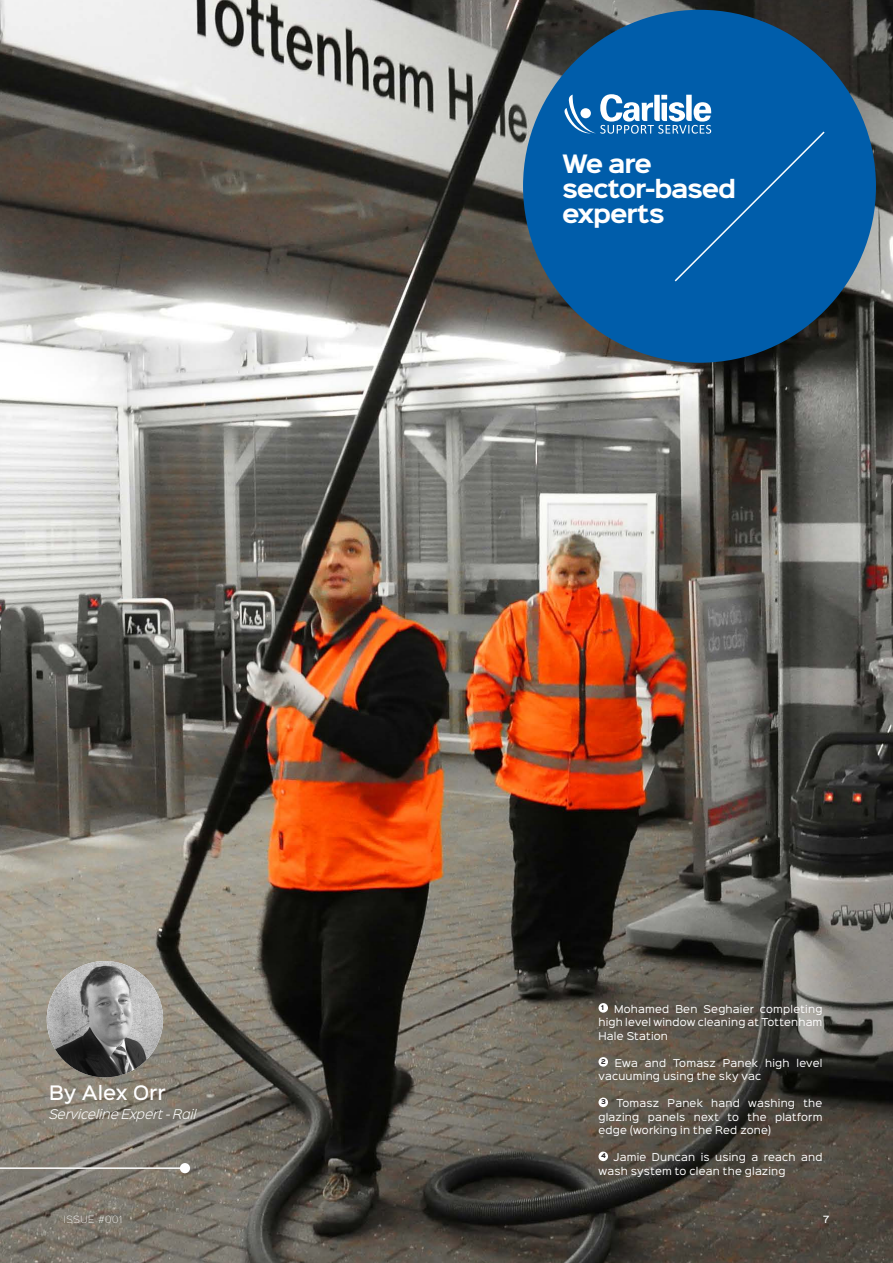
<style>
.page{position:relative;width:893px;height:1263px;background:#fff}
.page>*{position:absolute;margin:0;border:0;box-sizing:border-box;transform-origin:0 0}
.t1{font:700 22.8px "Sinkin Sans 700";letter-spacing:-.055em;color:#fff}
.t2{font:500 18px "Sinkin Sans 500";color:#fff}
.t3{font:italic 300 12px "Sinkin Sans 300";letter-spacing:.01em;color:#fff}
.t4{font:9.75px/13.5px "Sinkin Sans 400";letter-spacing:.02em;color:#fff;text-align:justify}
.t5{font:9px "Sinkin Sans 200 X Light";letter-spacing:.075em;color:#fff}
.t6{font:500 9px "Sinkin Sans 500";color:#fff}
.t7{font:700 6px "Sinkin Sans 700";color:#231f20}
</style>
<div class="page">
<img style="left:0;top:0;width:893px;height:1263px">
<hr style="left:0;top:1167px;width:183px;height:2px;background:#fff">
<div style="left:180px;top:1163px;width:10px;height:10px;background:#fff;border-radius:50%"></div>
<div style="left:598px;top:1003px;width:10px;height:10px;background:#fff;border-radius:50%"></div>
<div style="left:598px;top:1057px;width:10px;height:10px;background:#fff;border-radius:50%"></div>
<div style="left:598px;top:1097px;width:10px;height:10px;background:#fff;border-radius:50%"></div>
<div style="left:598px;top:1151px;width:10px;height:10px;background:#fff;border-radius:50%"></div>
<div style="left:523px;top:10px;width:353px;height:353px;background:#005daa;border-radius:50%"></div>
<svg style="left:564px;top:94px;width:261px;height:188px"></svg>
<div style="left:580px;top:108px;width:11px;height:10px;background:#fff;border-radius:50%"></div>
<img style="left:47px;top:961px;width:116px;height:116px;border-radius:58px">
<p class="t2" style="left:49px;top:1077px;width:118px">By Alex Orr</p>
<p class="t3" style="left:49px;top:1105px;width:149px">Serviceline Expert - Rail</p>
<p class="t1" style="left:562px;top:152px;width:91px">We are</p>
<p class="t1" style="left:562px;top:177px;width:176px">sector-based</p>
<p class="t1" style="left:562px;top:202px;width:104px">experts</p>
<p class="t4" style="left:598px;top:1001px;width:225px;text-indent:15px">Mohamed Ben Seghaier completing high level window cleaning at Tottenham Hale Station</p>
<p class="t7" style="left:601px;top:1058px;width:6px">2</p>
<p class="t7" style="left:601px;top:1004px;width:4px">1</p>
<p class="t4" style="left:598px;top:1055px;width:225px;text-indent:16px">Ewa and Tomasz Panek high level vacuuming using the sky vac</p>
<p class="t7" style="left:601px;top:1099px;width:6px">3</p>
<p class="t4" style="left:598px;top:1095px;width:225px;text-indent:18px">Tomasz Panek hand washing the glazing panels next to the platform edge (working in the Red zone)</p>
<p class="t7" style="left:601px;top:1153px;width:6px">4</p>
<p class="t4" style="left:598px;top:1149px;width:225px;text-indent:15px">Jamie Duncan is using a reach and wash system to clean the glazing</p>
<p class="t5" style="left:64px;top:1212px;width:60px">ISSUE #001</p>
<p class="t6" style="left:823px;top:1212px;width:8px">7</p>
</div>
